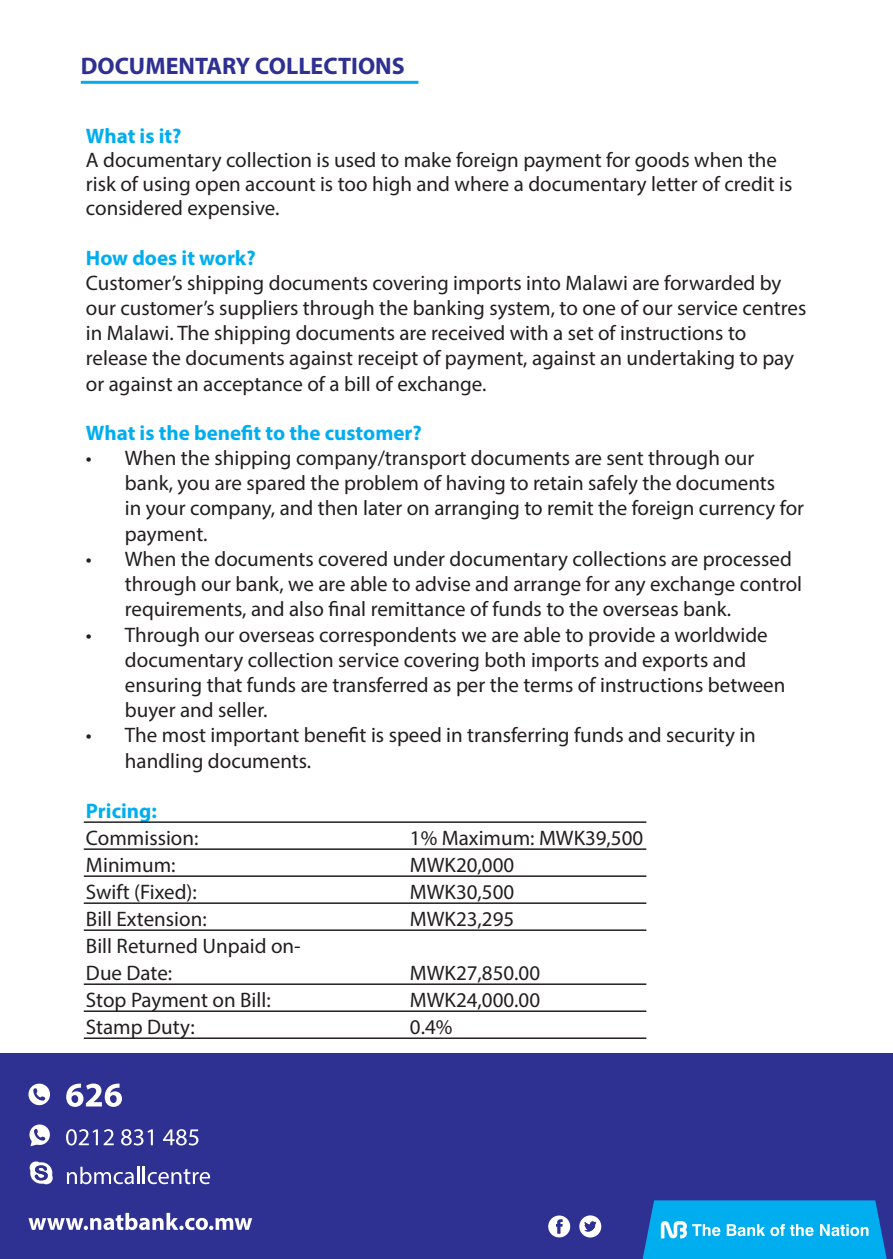
<style>
.page{position:relative;width:893px;height:1259px;background:#fff}
.page>*{position:absolute;margin:0;border:0;box-sizing:border-box;transform-origin:0 0}
.t1{font:700 24px "Myriad Pro";color:#2e3092}
.FACTSHEET{font:21px/25.2px "Myriad Pro";color:#231f20}
.FACTSHEET-2{font:700 21px "Myriad Pro";color:#00aeef}
</style>
<div class="page">
<hr style="left:84px;top:821px;width:562px;height:2px;background:#231f20">
<hr style="left:84px;top:848px;width:562px;height:2px;background:#231f20">
<hr style="left:84px;top:875px;width:562px;height:2px;background:#231f20">
<hr style="left:84px;top:902px;width:562px;height:2px;background:#231f20">
<hr style="left:84px;top:929px;width:562px;height:2px;background:#231f20">
<hr style="left:84px;top:983px;width:562px;height:2px;background:#231f20">
<hr style="left:84px;top:1010px;width:562px;height:2px;background:#231f20">
<hr style="left:84px;top:1037px;width:562px;height:2px;background:#231f20">
<hr style="left:81px;top:81px;width:337px;height:3px;background:#00aeef">
<div style="left:0;top:1053px;width:893px;height:167px;background:#2e3092"></div>
<div style="left:0;top:1200px;width:893px;height:59px;background:#2e3092"></div>
<svg style="left:643px;top:1200px;width:244px;height:59px;background:#16adeb"></svg>
<svg style="left:548px;top:1215px;width:22px;height:22px"></svg>
<svg style="left:579px;top:1215px;width:22px;height:22px"></svg>
<svg style="left:28px;top:1212px;width:224px;height:18px"></svg>
<svg style="left:28px;top:1083px;width:22px;height:22px"></svg>
<svg style="left:33px;top:1088px;width:13px;height:12px"></svg>
<svg style="left:29px;top:1124px;width:21px;height:21px"></svg>
<svg style="left:30px;top:1128px;width:16px;height:18px"></svg>
<svg style="left:29px;top:1161px;width:24px;height:23px"></svg>
<svg style="left:66px;top:1083px;width:56px;height:24px"></svg>
<svg style="left:66px;top:1129px;width:32px;height:16px"></svg>
<svg style="left:104px;top:1129px;width:10px;height:16px"></svg>
<svg style="left:121px;top:1129px;width:32px;height:16px"></svg>
<svg style="left:163px;top:1129px;width:35px;height:16px"></svg>
<svg style="left:67px;top:1166px;width:143px;height:18px"></svg>
<p class="t1" style="left:81px;top:50px;width:325px">DOCUMENTARY COLLECTIONS</p>
<p class="FACTSHEET-2" style="left:86px;top:123px;width:97px">What is it?</p>
<p class="FACTSHEET" style="left:86px;top:148px;width:708px;line-height:24px">A documentary collection is used to make foreign payment for goods when the risk of using open account is too high and where a documentary letter of credit is considered expensive.</p>
<p class="FACTSHEET-2" style="left:86px;top:244px;width:171px">How does it work?</p>
<p class="FACTSHEET" style="left:86px;top:270px;width:722px">Customer’s shipping documents covering imports into Malawi are forwarded by our customer’s suppliers through the banking system, to one of our service centres in Malawi. The shipping documents are received with a set of instructions to release the documents against receipt of payment, against an undertaking to pay or against an acceptance of a bill of exchange.</p>
<p class="FACTSHEET-2" style="left:86px;top:419px;width:337px">What is the benefit to the customer?</p>
<p class="FACTSHEET" style="left:125px;top:445px;width:681px;text-indent:-39px">• When the shipping company/transport documents are sent through our bank, you are spared the problem of having to retain safely the documents<br>in your company, and then later on arranging to remit the foreign currency for payment.</p>
<p class="FACTSHEET" style="left:125px;top:546px;width:679px;text-indent:-39px">• When the documents covered under documentary collections are processed through our bank, we are able to advise and arrange for any exchange control requirements, and also final remittance of funds to the overseas bank.</p>
<p class="FACTSHEET" style="left:125px;top:621px;width:662px;text-indent:-39px">• Through our overseas correspondents we are able to provide a worldwide documentary collection service covering both imports and exports and ensuring that funds are transferred as per the terms of instructions between buyer and seller.</p>
<p class="FACTSHEET" style="left:125px;top:722px;width:632px;text-indent:-39px">• The most important benefit is speed in transferring funds and security in handling documents.</p>
<p class="FACTSHEET-2" style="left:86px;top:797px;width:73px">Pricing:</p>
<p class="FACTSHEET" style="left:86px;top:825px;width:114px">Commission:</p>
<p class="FACTSHEET" style="left:410px;top:825px;width:235px">1% Maximum: MWK39,500</p>
<p class="FACTSHEET" style="left:86px;top:852px;width:91px">Minimum:</p>
<p class="FACTSHEET" style="left:410px;top:852px;width:106px">MWK20,000</p>
<p class="FACTSHEET" style="left:86px;top:879px;width:112px">Swift (Fixed):</p>
<p class="FACTSHEET" style="left:410px;top:879px;width:106px">MWK30,500</p>
<p class="FACTSHEET" style="left:86px;top:906px;width:122px">Bill Extension:</p>
<p class="FACTSHEET" style="left:410px;top:906px;width:106px">MWK23,295</p>
<p class="FACTSHEET" style="left:86px;top:933px;width:216px">Bill Returned Unpaid on-</p>
<p class="FACTSHEET" style="left:86px;top:960px;width:88px">Due Date:</p>
<p class="FACTSHEET" style="left:410px;top:960px;width:132px">MWK27,850.00</p>
<p class="FACTSHEET" style="left:86px;top:987px;width:186px">Stop Payment on Bill:</p>
<p class="FACTSHEET" style="left:410px;top:987px;width:132px">MWK24,000.00</p>
<p class="FACTSHEET" style="left:86px;top:1014px;width:110px">Stamp Duty:</p>
<p class="FACTSHEET" style="left:410px;top:1014px;width:44px">0.4%</p>
</div>
